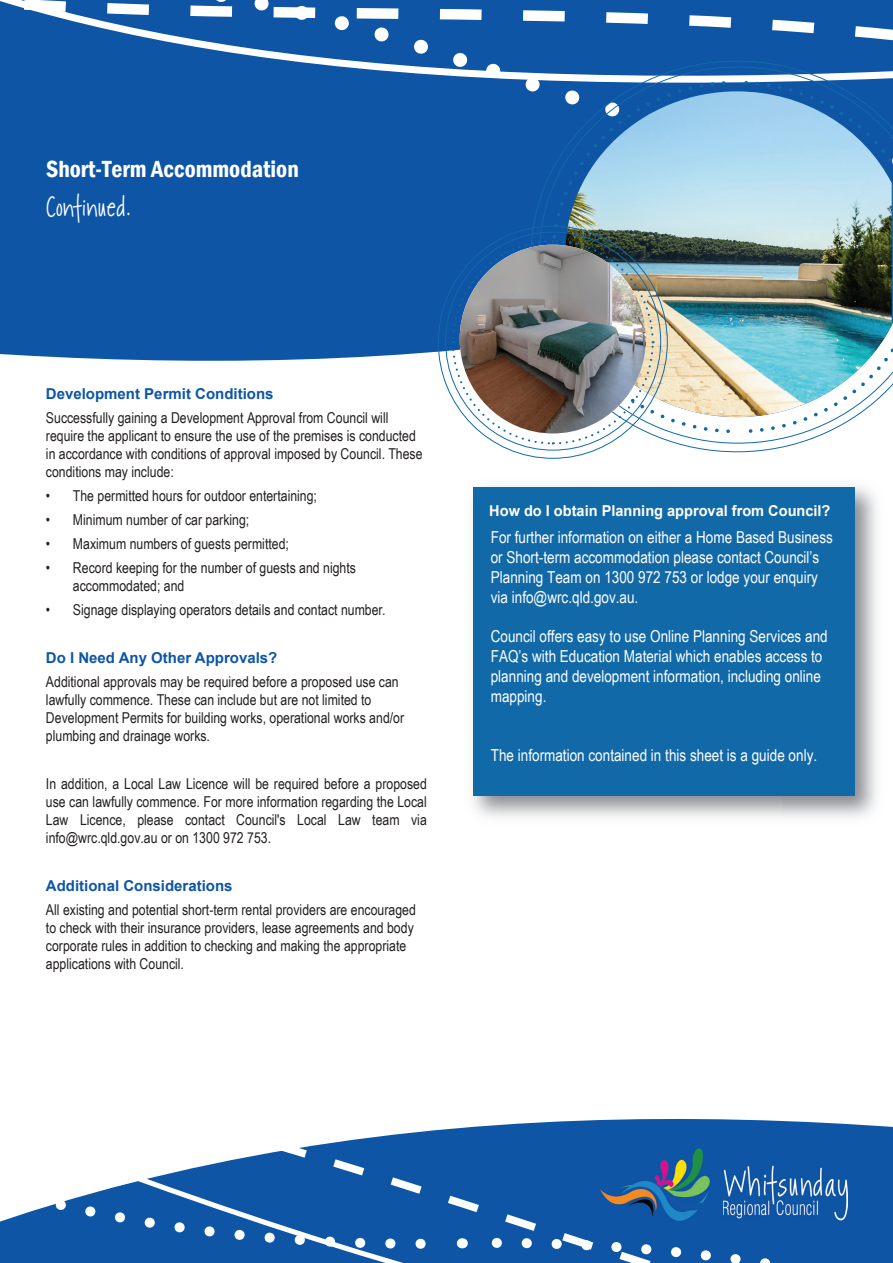
<style>
.page{position:relative;width:893px;height:1263px;background:#fff}
.page>*{position:absolute;margin:0;border:0;box-sizing:border-box;transform-origin:0 0}
.t1{font:600 condensed 24px "Franklin Gothic";color:#fff}
.t2{font:24px "Rockford";color:#fff}
.t3{font:16.5px/19.8px "Arial Narrow";color:#fff}
.t4{font:15px/18px "Arial Narrow";color:#231f20}
.t5{font:700 15px "Arial";color:#0e55a5}
.t6{font:700 15px "Arial";color:#fff}
</style>
<div class="page">
<svg style="left:0;top:271px;width:451px;height:112px;fill:#0e55a5"></svg>
<svg style="left:0;top:1119px;width:893px;height:144px"></svg>
<div style="left:0;top:192px;width:451px;height:79px;background:#0e55a5"></div>
<svg style="left:0;top:0;width:893px;height:192px;background:#2162ac"></svg>
<img style="left:601px;top:1148px;width:246px;height:72px">
<div style="left:473px;top:487px;width:382px;height:309px;background:#1269a8"></div>
<svg style="left:531px;top:61px;width:362px;height:391px"></svg>
<img style="left:734px;top:91px;width:158px;height:326px">
<svg style="left:451px;top:79px;width:283px;height:366px;background:#729bbb"></svg>
<img style="left:460px;top:245px;width:186px;height:188px">
<h1 class="t1" style="left:46px;top:153px;width:254px">Short-Term Accommodation</h1>
<h1 class="t2" style="left:46px;top:194px;width:87px">Continued.</h1>
<p class="t5" style="left:46px;top:383px;width:229px">Development Permit Conditions</p>
<p class="t4" style="left:46px;top:408px;width:378px">Successfully gaining a Development Approval from Council will require the applicant to ensure the use of the premises is conducted in accordance with conditions of approval imposed by Council. These conditions may include:</p>
<p class="t4" style="left:46px;top:486px;width:273px">• The permitted hours for outdoor entertaining;</p>
<p class="t4" style="left:46px;top:510px;width:205px">• Minimum number of car parking;</p>
<p class="t4" style="left:46px;top:534px;width:245px">• Maximum numbers of guests permitted;</p>
<p class="t4" style="left:73px;top:558px;width:285px;text-indent:-27px">• Record keeping for the number of guests and nights accommodated; and</p>
<p class="t4" style="left:46px;top:600px;width:341px">• Signage displaying operators details and contact number.</p>
<p class="t5" style="left:46px;top:647px;width:233px">Do I Need Any Other Approvals?</p>
<p class="t4" style="left:46px;top:672px;width:360px">Additional approvals may be required before a proposed use can lawfully commence. These can include but are not limited to Development Permits for building works, operational works and/or plumbing and drainage works.</p>
<p class="t4" style="left:46px;top:774px;width:382px;text-align:justify">In addition, a Local Law Licence will be required before a proposed use can lawfully commence. For more information regarding the Local Law Licence, please contact Council's Local Law team via info@wrc.qld.gov.au or on 1300 972 753.</p>
<p class="t5" style="left:46px;top:875px;width:188px">Additional Considerations</p>
<p class="t4" style="left:46px;top:900px;width:371px">All existing and potential short-term rental providers are encouraged to check with their insurance providers, lease agreements and body corporate rules in addition to checking and making the appropriate applications with Council.</p>
<p class="t6" style="left:489px;top:500px;width:343px">How do I obtain Planning approval from Council?</p>
<p class="t3" style="left:491px;top:527px;width:344px">For further information on either a Home Based Business or Short-term accommodation please contact Council’s Planning Team on 1300 972 753 or lodge your enquiry via info@wrc.qld.gov.au.</p>
<p class="t3" style="left:491px;top:626px;width:338px">Council offers easy to use Online Planning Services and FAQ’s with Education Material which enables access to planning and development information, including online mapping.</p>
<p class="t3" style="left:491px;top:745px;width:328px">The information contained in this sheet is a guide only.</p>
</div>
